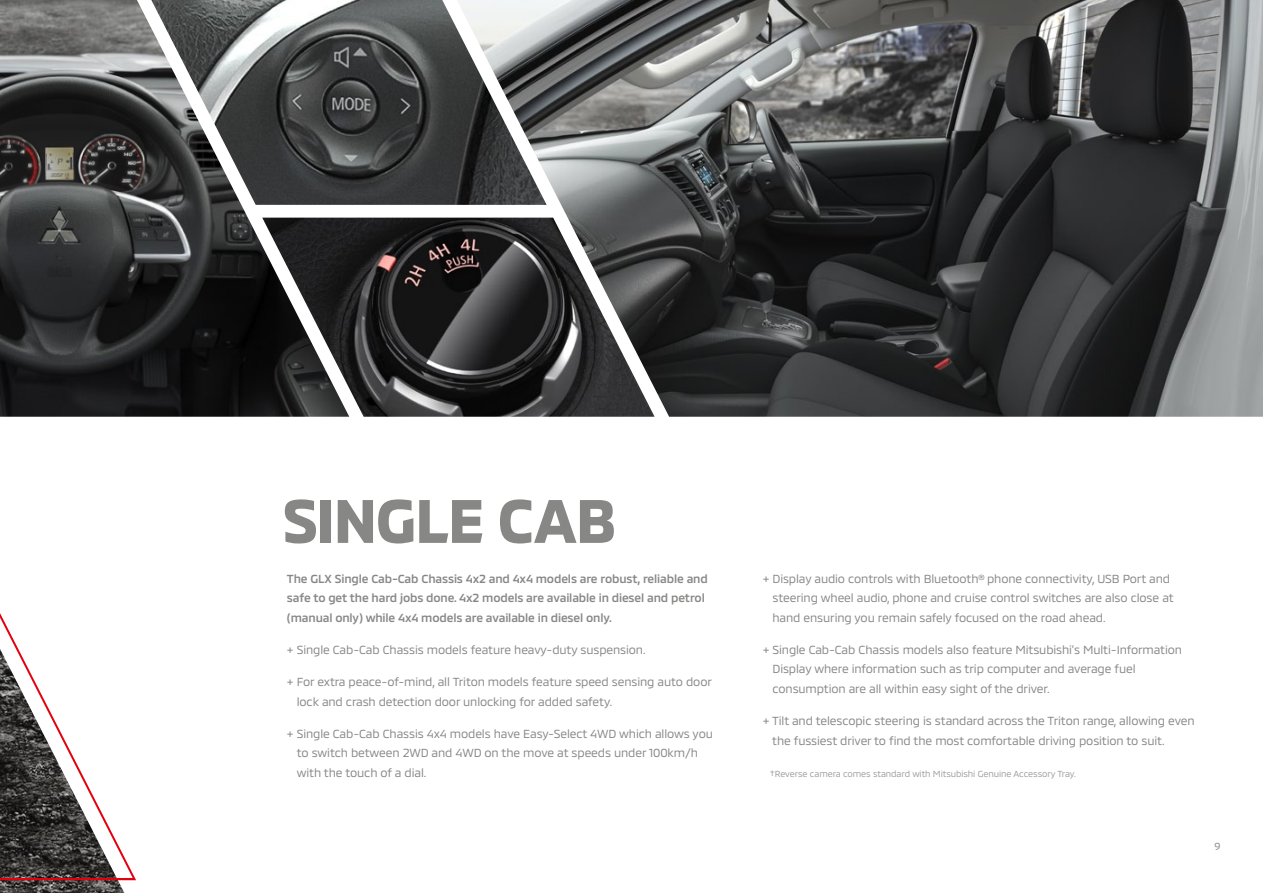
<style>
.page{position:relative;width:1263px;height:893px;background:#fff}
.page>*{position:absolute;margin:0;border:0;box-sizing:border-box;transform-origin:0 0}
.t1{font:700 63px "MMC";letter-spacing:-.03em;color:#878786}
.t2{font:12px/19.5px "MMC";letter-spacing:-.01em;color:#878786}
.t3{font:500 12px/19.5px "MMC";letter-spacing:-.01em;color:#878786}
.t4{font:10.5px "MMC";color:#878786}
.t5{font:9px "MMC";letter-spacing:-.01em;color:#9d9d9c}
</style>
<div class="page">
<img style="left:457px;top:0;width:806px;height:417px">
<img style="left:349px;top:0;width:198px;height:205px">
<img style="left:349px;top:218px;width:306px;height:199px">
<img style="left:0;top:0;width:349px;height:417px">
<img style="left:0;top:357px;width:273px;height:536px">
<h1 class="t1" style="left:282px;top:471px;width:335px">SINGLE CAB</h1>
<p class="t3" style="left:287px;top:567px;width:422px">The GLX Single Cab-Cab Chassis 4x2 and 4x4 models are robust, reliable and safe to get the hard jobs done. 4x2 models are available in diesel and petrol (manual only) while 4x4 models are available in diesel only.</p>
<p class="t2" style="left:287px;top:638px;width:360px">+ Single Cab-Cab Chassis models feature heavy-duty suspension.</p>
<p class="t2" style="left:297px;top:671px;width:417px;text-indent:-10px">+ For extra peace-of-mind, all Triton models feature speed sensing auto door lock and crash detection door unlocking for added safety.</p>
<p class="t2" style="left:297px;top:722px;width:418px;text-indent:-10px">+ Single Cab-Cab Chassis 4x4 models have Easy-Select 4WD which allows you to switch between 2WD and 4WD on the move at speeds under 100km/h with the touch of a dial.</p>
<p class="t2" style="left:772px;top:567px;width:403px;text-indent:-10px">+ Display audio controls with Bluetooth® phone connectivity, USB Port and steering wheel audio, phone and cruise control switches are also close at hand ensuring you remain safely focused on the road ahead.</p>
<p class="t2" style="left:772px;top:638px;width:411px;text-indent:-10px">+ Single Cab-Cab Chassis models also feature Mitsubishi’s Multi-Information<br>Display where information such as trip computer and average fuel consumption are all within easy sight of the driver.</p>
<p class="t2" style="left:772px;top:710px;width:424px;text-indent:-9px">+ Tilt and telescopic steering is standard across the Triton range, allowing even the fussiest driver to find the most comfortable driving position to suit.</p>
<p class="t5" style="left:770px;top:767px;width:307px">†Reverse camera comes standard with Mitsubishi Genuine Accessory Tray.</p>
<p class="t4" style="left:1214px;top:838px;width:8px">9</p>
</div>
